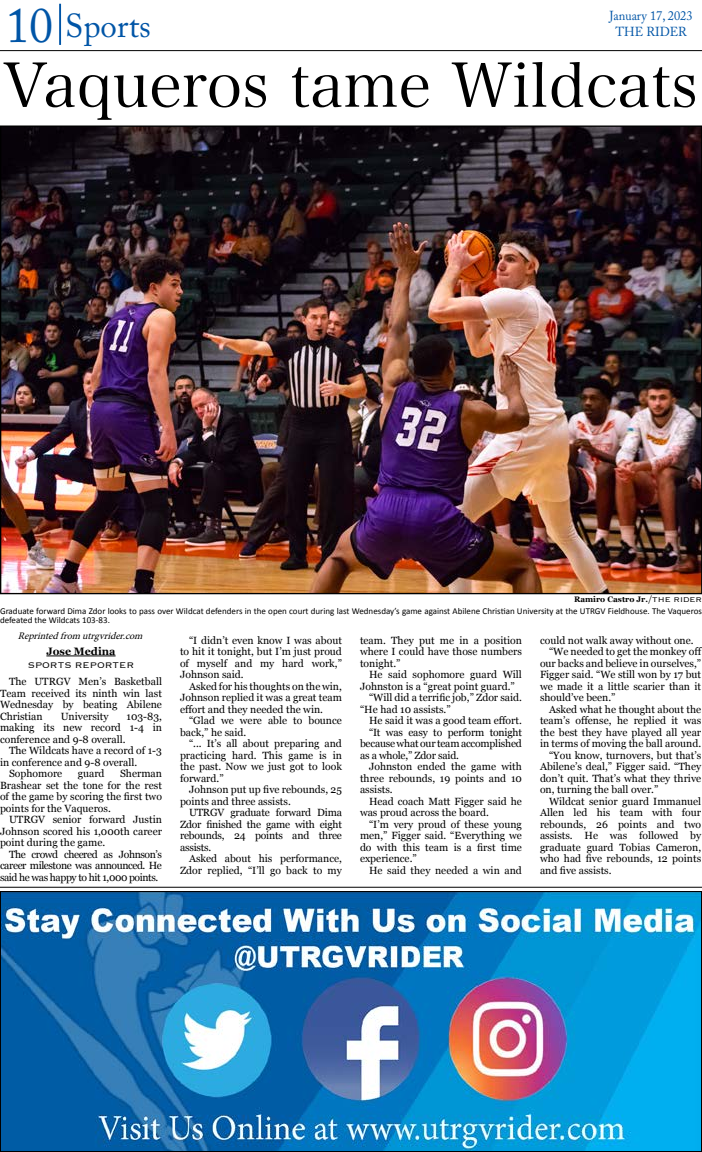
<style>
.page{position:relative;width:702px;height:1152px;background:#fff}
.page>*{position:absolute;margin:0;border:0;box-sizing:border-box;transform-origin:0 0}
.t1{font:61px "Hira Min Pro W3";color:#000}
.t2{font:49.3px "Adobe Caslon Pro";color:#0055a7;scale:.95 1}
.t3{font:33px "Adobe Caslon Pro";color:#0055a7}
.t4{font:13px "Adobe Caslon Pro";color:#0055a7;scale:.95 1}
.Normal__Web{font:300 10.8px "Copperplate";color:#000}
.Normal__Web-2{font:700 10.7px "Georgia";color:#000}
.t5{font:10.4px/11.5px "Georgia";color:#000;text-align:justify}
.t6{font:italic 10px "Minion Pro";color:#000}
.t7{font:9px/9.6px "Calibri";color:#000}
.t8{font:700 8px "Georgia";color:#000}
.s1{font-weight:400;font-size:9px}
.s2{font-family:"Copperplate";font-weight:300;font-size:9px}
</style>
<div class="page">
<hr style="left:59px;top:4px;width:2px;height:41px;background:#0055a7">
<hr style="left:0;top:50px;width:702px;height:1px;background:#000">
<img style="left:2px;top:127px;width:698px;height:465px">
<hr style="left:46px;top:656px;width:70px;height:1px;background:#000">
<img style="left:2px;top:893px;width:698px;height:257px">
<div style="left:0;top:891px;width:702px;height:261px;border:1px solid #000"></div>
<hr style="left:0;top:887px;width:702px;height:1px;background:#000">
<p class="t2" style="left:6px;top:-4px;width:51px">10</p>
<p class="t4" style="left:609px;top:8px;width:89px">January 17, 2023</p>
<p class="t3" style="left:65px;top:6px;width:87px">Sports</p>
<p class="t4" style="left:615px;top:24px;width:77px">THE RIDER</p>
<p class="t1" style="left:3px;top:34px;width:697px">Vaqueros tame Wildcats</p>
<p class="t8" style="left:574px;top:593px;width:129px">Ramiro Castro Jr.<span class="s1">/</span><span class="s2">THE RIDER</span></p>
<p class="t7" style="left:0;top:606px;width:703px">Graduate forward Dima Zdor looks to pass over Wildcat defenders in the open court during last Wednesday’s game against Abilene Christian University at the UTRGV Fieldhouse. The Vaqueros defeated the Wildcats 103-83.</p>
<p class="t6" style="left:18px;top:629px;width:130px">Reprintedfrom utrgvrider.com</p>
<p class="Normal__Web-2" style="left:46px;top:643px;width:71px">Jose Medina</p>
<p class="Normal__Web" style="left:28px;top:658px;width:108px">SPORTS REPORTER</p>
<p class="t5" style="left:0;top:676px;width:163px;text-indent:9px">The UTRGV Men’s Basketball Team received its ninth win last Wednesday by beating Abilene Christian</p>
<p class="t5" style="left:61px;top:710px;width:49px">University</p>
<p class="t5" style="left:0;top:710px;width:164px;text-indent:127px">103-83, making its new record 1-4 in conference and 9-8 overall.</p>
<p class="t5" style="left:0;top:745px;width:163px;text-indent:9px">The Wildcats have a record of 1-3 in conference and 9-8 overall.</p>
<p class="t5" style="left:9px;top:768px;width:55px">Sophomore</p>
<p class="t5" style="left:78px;top:768px;width:28px">guard</p>
<p class="t5" style="left:0;top:768px;width:163px;text-indent:120px">Sherman Brashear set the tone for the rest of the game by scoring the first two points for the Vaqueros.</p>
<p class="t5" style="left:0;top:814px;width:164px;text-indent:9px">UTRGV senior forward Justin Johnson scored his 1,000th career point during the game.</p>
<p class="t5" style="left:0;top:848px;width:163px;text-indent:9px">The crowd cheered as Johnson’s career milestone was announced. He said he was happy to hit 1,000 points.</p>
<p class="t5" style="left:180px;top:634px;width:163px;text-indent:9px">“I didn’t even know I was about to hit it tonight, but I’m just proud of myself and my hard work,” Johnson said.</p>
<p class="t5" style="left:180px;top:680px;width:163px;text-indent:9px">Asked for his thoughts on the win, Johnson replied it was a great team effort and they needed the win.</p>
<p class="t5" style="left:180px;top:715px;width:163px;text-indent:9px">“Glad we were able to bounce back,” he said.</p>
<p class="t5" style="left:180px;top:738px;width:163px;text-indent:9px">“... It’s all about preparing and practicing hard. This game is in the past. Now we just got to look forward.”</p>
<p class="t5" style="left:180px;top:784px;width:163px;text-indent:9px">Johnson put up five rebounds, 25 points and three assists.</p>
<p class="t5" style="left:180px;top:807px;width:164px;text-indent:9px">UTRGV graduate forward Dima Zdor finished the game with eight rebounds, 24 points and three assists.</p>
<p class="t5" style="left:180px;top:853px;width:163px;text-align:right">Asked about his performance,<br>Zdor replied, “I’ll go back to my</p>
<p class="t5" style="left:360px;top:634px;width:163px">team. They put me in a position where I could have those numbers tonight.”</p>
<p class="t5" style="left:360px;top:669px;width:163px;text-indent:9px">He said sophomore guard Will<br>Johnston is a “great point guard.”</p>
<p class="t5" style="left:360px;top:692px;width:164px;text-indent:9px">“Will did a terrific job,” Zdor said. “He had 10 assists.”</p>
<p class="t5" style="left:369px;top:715px;width:154px">He said it was a good team effort.</p>
<p class="t5" style="left:360px;top:726px;width:163px;text-indent:9px">“It was easy to perform tonight because what our team accomplished as a whole,” Zdor said.</p>
<p class="t5" style="left:360px;top:761px;width:163px;text-indent:9px">Johnston ended the game with three rebounds, 19 points and 10 assists.</p>
<p class="t5" style="left:360px;top:795px;width:163px;text-indent:9px">Head coach Matt Figger said he was proud across the board.</p>
<p class="t5" style="left:360px;top:818px;width:163px;text-indent:9px">“I’m very proud of these young men,” Figger said. “Everything we do with this team is a first time experience.”</p>
<p class="t5" style="left:369px;top:864px;width:154px">He said they needed a win and</p>
<p class="t5" style="left:540px;top:634px;width:155px">could not walk away without one.</p>
<p class="t5" style="left:540px;top:646px;width:163px;text-indent:9px">“We needed to get the monkey off our backs and believe in ourselves,” Figger said. “We still won by 17 but we made it a little scarier than it should’ve been.”</p>
<p class="t5" style="left:540px;top:703px;width:163px;text-indent:9px">Asked what he thought about the team’s offense, he replied it was the best they have played all year in terms of moving the ball around.</p>
<p class="t5" style="left:540px;top:749px;width:163px;text-indent:9px">“You know, turnovers, but that’s Abilene’s deal,” Figger said. “They don’t quit. That’s what they thrive on, turning the ball over.”</p>
<p class="t5" style="left:540px;top:795px;width:163px;text-indent:9px">Wildcat senior guard Immanuel Allen led his team with four rebounds, 26 points and two assists. He was followed by graduate guard Tobias Cameron, who had five rebounds, 12 points and five assists.</p>
</div>
